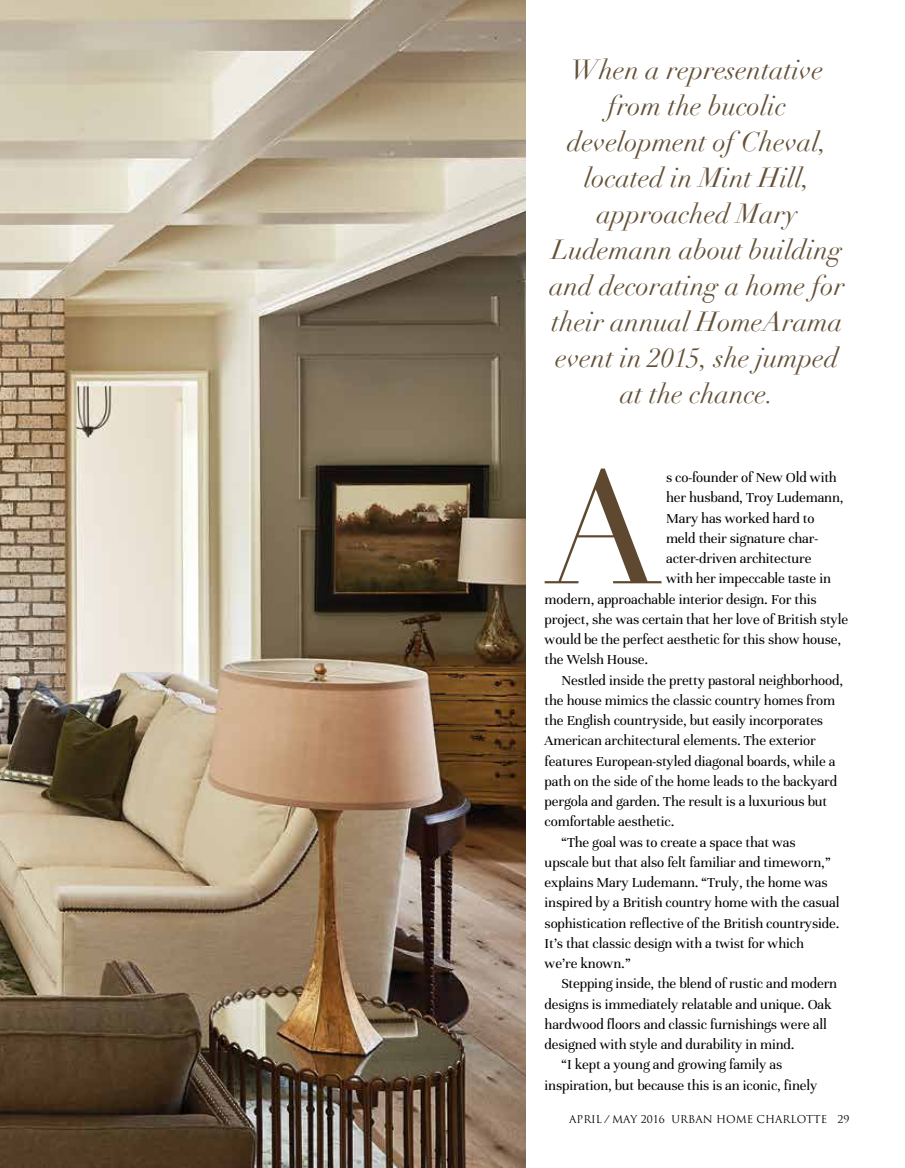
<style>
.page{position:relative;width:905px;height:1168px;background:#fff}
.page>*{position:absolute;margin:0;border:0;box-sizing:border-box;transform-origin:0 0}
.t1{font:157.2px "Didot";color:#5e482f}
.t2{font:italic 27px/36px "Didot";color:#645037;text-align:center}
.t3{font:15px "Unna";letter-spacing:-.01em;color:#000}
.t4{font:10.5px "Trajan Pro";color:#000}
</style>
<div class="page">
<img style="left:0;top:0;width:525px;height:1168px">
<h2 class="t2" style="left:549px;top:52px;width:297px">When a representative from the bucolic development of Cheval, located in Mint Hill, approached Mary<br>Ludemann about building and decorating a home for their annual HomeArama event in 2015, she jumped at the chance.</h2>
<h1 class="t1" style="left:545px;top:435px;width:118px">A</h1>
<p class="t3" style="left:666px;top:469px;width:172px">s co-founder of New Old with</p>
<p class="t3" style="left:666px;top:489px;width:179px">her husband, Troy Ludemann,</p>
<p class="t3" style="left:666px;top:509px;width:150px">Mary has worked hard to</p>
<p class="t3" style="left:666px;top:530px;width:154px">meld their signature char-</p>
<p class="t3" style="left:666px;top:550px;width:147px">acter-driven architecture</p>
<p class="t3" style="left:666px;top:570px;width:166px">with her impeccable taste in</p>
<p class="t3" style="left:544px;top:590px;width:273px">modern, approachable interior design. For this</p>
<p class="t3" style="left:544px;top:611px;width:305px">project, she was certain that her love of British style</p>
<p class="t3" style="left:544px;top:631px;width:298px">would be the perfect aesthetic for this show house,</p>
<p class="t3" style="left:544px;top:651px;width:105px">the Welsh House.</p>
<p class="t3" style="left:561px;top:671px;width:283px">Nestled inside the pretty pastoral neighborhood,</p>
<p class="t3" style="left:544px;top:692px;width:292px">the house mimics the classic country homes from</p>
<p class="t3" style="left:544px;top:712px;width:280px">the English countryside, but easily incorporates</p>
<p class="t3" style="left:544px;top:732px;width:273px">American architectural elements. The exterior</p>
<p class="t3" style="left:544px;top:752px;width:292px">features European-styled diagonal boards, while a</p>
<p class="t3" style="left:544px;top:773px;width:294px">path on the side of the home leads to the backyard</p>
<p class="t3" style="left:544px;top:793px;width:284px">pergola and garden. The result is a luxurious but</p>
<p class="t3" style="left:544px;top:813px;width:131px">comfortable aesthetic.</p>
<p class="t3" style="left:561px;top:833px;width:236px">“The goal was to create a space that was</p>
<p class="t3" style="left:544px;top:854px;width:287px">upscale but that also felt familiar and timeworn,”</p>
<p class="t3" style="left:544px;top:874px;width:284px">explains Mary Ludemann. “Truly, the home was</p>
<p class="t3" style="left:544px;top:894px;width:296px">inspired by a British country home with the casual</p>
<p class="t3" style="left:544px;top:914px;width:296px">sophistication reflective of the British countryside.</p>
<p class="t3" style="left:544px;top:935px;width:261px">It’s that classic design with a twist for which</p>
<p class="t3" style="left:544px;top:955px;width:87px">we’re known.”</p>
<p class="t3" style="left:561px;top:975px;width:277px">Stepping inside, the blend of rustic and modern</p>
<p class="t3" style="left:544px;top:995px;width:289px">designs is immediately relatable and unique. Oak</p>
<p class="t3" style="left:544px;top:1016px;width:284px">hardwood floors and classic furnishings were all</p>
<p class="t3" style="left:544px;top:1036px;width:251px">designed with style and durability in mind.</p>
<p class="t3" style="left:561px;top:1056px;width:222px">“I kept a young and growing family as</p>
<p class="t3" style="left:544px;top:1076px;width:274px">inspiration, but because this is an iconic, finely</p>
<p class="t4" style="left:569px;top:1113px;width:282px">APRIL / MAY 2016 URBAN HOME CHARLOTTE 29</p>
</div>
